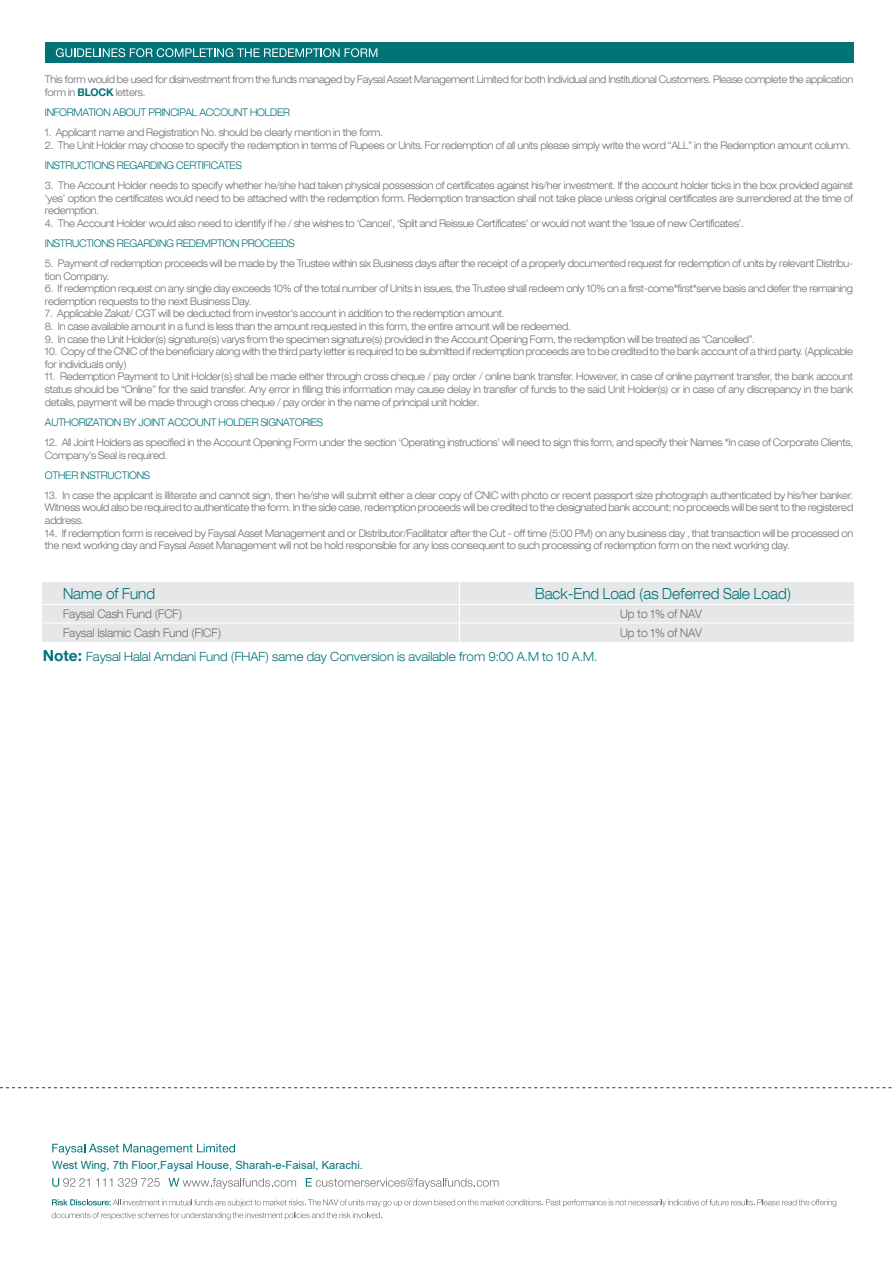
<style>
.page{position:relative;width:893px;height:1262px;background:#fff}
.page>*{position:absolute;margin:0;border:0;box-sizing:border-box;transform-origin:0 0}
.t1{font:300 expanded 15.3px "Helvetica 43";color:#007278;scale:.84 1}
.t2{font:300 expanded 12.6px "Helvetica 43";color:#007278;scale:.88 1}
.t3{font:300 expanded 11.85px/18.3px "Helvetica 43";color:#6d6e71;scale:.84 1}
.t4{font:11.25px "Arial";color:#007278}
.t5{font:300 expanded 10.5px/12.6px "Helvetica 43";letter-spacing:-.025em;color:#6d6e71;scale:.88 1}
.t6{font:300 expanded 10.5px "Helvetica 43";letter-spacing:-.025em;color:#007278;scale:.88 1}
.s1{font-family:"Helvetica 75";font-weight:700;font-stretch:normal;color:#007278}
.s2{font-family:"Helvetica 75";font-weight:700;font-stretch:normal;font-size:15.3px}
</style>
<div class="page">
<svg style="left:0;top:1087px;width:892px;height:1px"></svg>
<div style="left:45px;top:42px;width:808px;height:21px;background:#007278"></div>
<svg style="left:56px;top:48px;width:321px;height:9px"></svg>
<svg style="left:52px;top:1199px;width:784px;height:20px"></svg>
<svg style="left:96px;top:1178px;width:16px;height:8px"></svg>
<svg style="left:118px;top:1178px;width:42px;height:8px"></svg>
<svg style="left:52px;top:1178px;width:38px;height:8px"></svg>
<svg style="left:168px;top:1178px;width:128px;height:10px"></svg>
<svg style="left:306px;top:1177px;width:192px;height:11px"></svg>
<svg style="left:52px;top:1143px;width:183px;height:11px"></svg>
<div style="left:42px;top:582px;width:811px;height:59px;background:#e6e7e8"></div>
<hr style="left:42px;top:604px;width:819px;height:1px;background:#fff">
<hr style="left:42px;top:622px;width:819px;height:1px;background:#fff">
<hr style="left:459px;top:581px;width:1px;height:60px;background:#fff">
<p class="t5" style="left:45px;top:73px;width:919px">This form would be used for disinvestment from the funds managed by Faysal Asset Management Limited for both Individual and Institutional Customers. Please complete the application form in <span class="s1">BLOCK</span> letters.</p>
<p class="t6" style="left:45px;top:106px;width:280px">INFORMATION ABOUT PRINCIPAL ACCOUNT HOLDER</p>
<p class="t5" style="left:45px;top:126px;width:385px">1. Applicant name and Registration No. should be clearly mention in the form.</p>
<p class="t5" style="left:45px;top:139px;width:916px">2. The Unit Holder may choose to specify the redemption in terms of Rupees or Units. For redemption of all units please simply write the word “ALL” in the Redemption amount column.</p>
<p class="t6" style="left:45px;top:159px;width:225px">INSTRUCTIONS REGARDING CERTIFICATES</p>
<p class="t5" style="left:45px;top:179px;width:919px;text-align:justify">3. The Account Holder needs to specify whether he/she had taken physical possession of certificates against his/her investment. If the account holder ticks in the box provided against ‘yes’ option the certificates would need to be attached with the redemption form. Redemption transaction shall not take place unless original certificates are surrendered at the time of redemption.</p>
<p class="t5" style="left:45px;top:217px;width:795px">4. The Account Holder would also need to identify if he / she wishes to ‘Cancel’, ‘Split and Reissue Certificates’ or would not want the ‘Issue of new Certificates’.</p>
<p class="t6" style="left:45px;top:237px;width:285px">INSTRUCTIONS REGARDING REDEMPTION PROCEEDS</p>
<p class="t5" style="left:45px;top:257px;width:919px">5. Payment of redemption proceeds will be made by the Trustee within six Business days after the receipt of a properly documented request for redemption of units by relevant Distribu&shy;tion Company.</p>
<p class="t5" style="left:45px;top:282px;width:919px">6. If redemption request on any single day exceeds 10% of the total number of Units in issues, the Trustee shall redeem only 10% on a first-come*first*serve basis and defer the remaining redemption requests to the next Business Day.</p>
<p class="t5" style="left:45px;top:307px;width:523px">7. Applicable Zakat/ CGT will be deducted from investor’s account in addition to the redemption amount.</p>
<p class="t5" style="left:45px;top:320px;width:599px">8. In case available amount in a fund is less than the amount requested in this form, the entire amount will be redeemed.</p>
<p class="t5" style="left:45px;top:332px;width:808px">9. In case the Unit Holder(s) signature(s) varys from the specimen signature(s) provided in the Account Opening Form, the redemption will be treated as “Cancelled”.</p>
<p class="t5" style="left:45px;top:345px;width:919px">10. Copy of the CNIC of the beneficiary along with the third party letter is required to be submitted if redemption proceeds are to be credited to the bank account of a third party. (Applicable for individuals only)</p>
<p class="t5" style="left:45px;top:370px;width:919px;text-align:justify">11. Redemption Payment to Unit Holder(s) shall be made either through cross cheque / pay order / online bank transfer. However, in case of online payment transfer, the bank account status should be “Online” for the said transfer. Any error in filling this information may cause delay in transfer of funds to the said Unit Holder(s) or in case of any discrepancy in the bank details, payment will be made through cross cheque / pay order in the name of principal unit holder.</p>
<p class="t6" style="left:45px;top:416px;width:317px">AUTHORIZATION BY JOINT ACCOUNT HOLDER SIGNATORIES</p>
<p class="t5" style="left:45px;top:436px;width:919px">12. All Joint Holders as specified in the Account Opening Form under the section ‘Operating instructions’ will need to sign this form, and specify their Names *In case of Corporate Clients,<br>Company’s Seal is required.</p>
<p class="t6" style="left:45px;top:468px;width:121px">OTHER INSTRUCTIONS</p>
<p class="t5" style="left:45px;top:488px;width:919px;text-align:justify">13. In case the applicant is illiterate and cannot sign, then he/she will submit either a clear copy of CNIC with photo or recent passport size photograph authenticated by his/her banker.<br>Witness would also be required to authenticate the form. In the side case, redemption proceeds will be credited to the designated bank account; no proceeds will be sent to the registered address.</p>
<p class="t5" style="left:45px;top:526px;width:919px">14. If redemption form is received by Faysal Asset Management and or Distributor/Facilitator after the Cut - off time (5:00 PM) on any business day , that transaction will be processed on the next working day and Faysal Asset Management will not be hold responsible for any loss consequent to such processing of redemption form on the next working day.</p>
<h1 class="t1" style="left:63px;top:584px;width:111px">Name of Fund</h1>
<h1 class="t1" style="left:535px;top:584px;width:306px">Back-End Load (as Deferred Sale Load)</h1>
<p class="t3" style="left:620px;top:605px;width:99px">Up to 1% of NAV<br>Up to 1% of NAV</p>
<p class="t2" style="left:43px;top:649px;width:631px"><span class="s2">Note:</span> Faysal Halal Amdani Fund (FHAF) same day Conversion is available from 9:00 A.M to 10 A.M.</p>
<p class="t3" style="left:63px;top:605px;width:190px">Faysal Cash Fund (FCF)<br>Faysal Islamic Cash Fund (FICF)</p>
<p class="t4" style="left:52px;top:1157px;width:312px">West Wing, 7th Floor,Faysal House, Sharah-e-Faisal, Karachi.</p>
</div>
